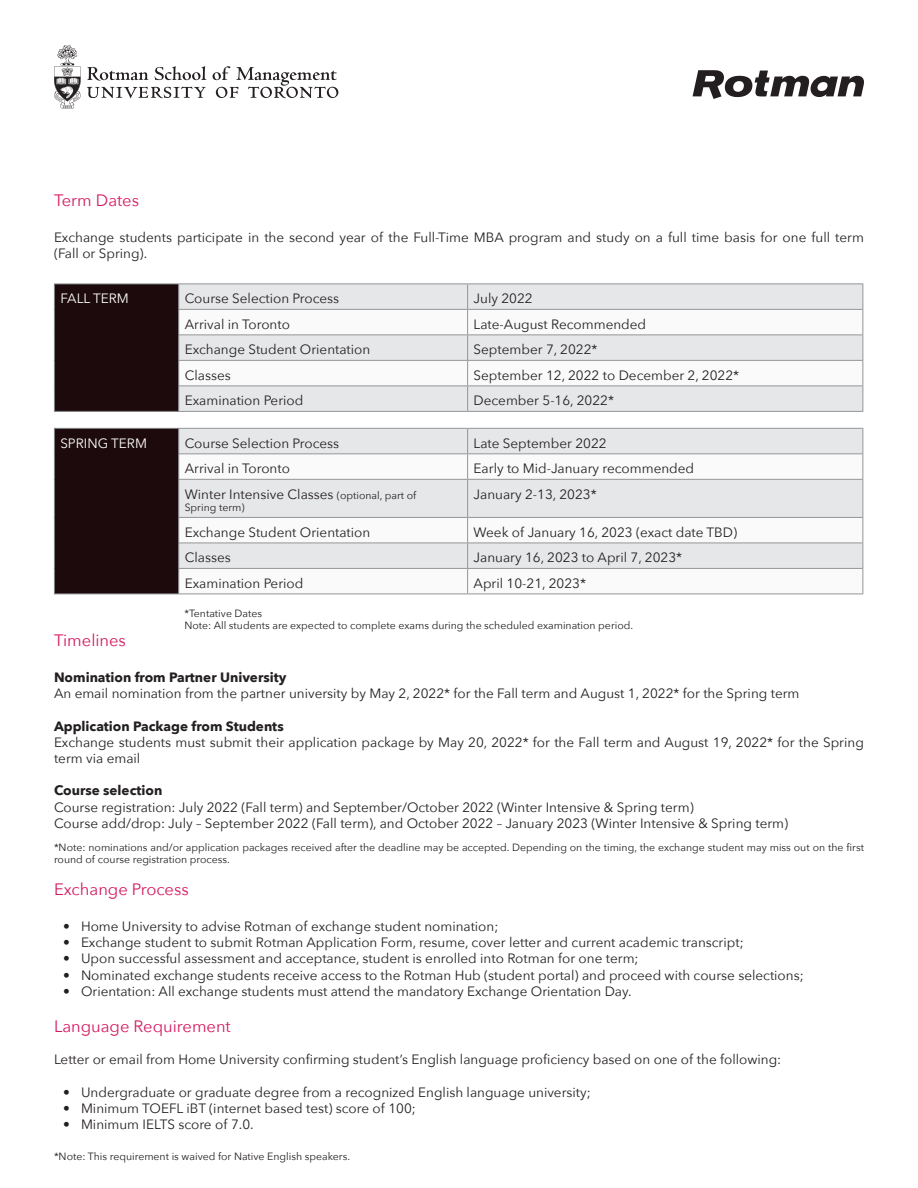
<style>
.page{position:relative;width:918px;height:1188px;background:#fff}
.page>*{position:absolute;margin:0;border:0;box-sizing:border-box;transform-origin:0 0}
.t1{font:16.5px "Avenir Next";color:#d41a61}
.t2{font:13.5px/16.2px "Avenir Next";color:#231f20}
.t3{font:700 13.5px "Avenir Next";color:#231f20}
.t4{font:13.5px "Avenir Next";color:#fff}
.t5{font:10.5px/12.6px "Avenir Next";color:#231f20}
.s1{font-size:10.5px}
</style>
<div class="page">
<svg style="left:87px;top:66px;width:251px;height:32px"></svg>
<svg style="left:54px;top:45px;width:27px;height:64px"></svg>
<svg style="left:693px;top:70px;width:171px;height:29px"></svg>
<div style="left:54px;top:284px;width:125px;height:127px;background:#1d0a0c"></div>
<div style="left:179px;top:285px;width:683px;height:126px;background:#e6e7e9"></div>
<svg style="left:179px;top:310px;width:683px;height:76px"></svg>
<hr style="left:54px;top:284px;width:125px;height:1px;background:#939598">
<svg style="left:54px;top:284px;width:1px;height:127px"></svg>
<hr style="left:54px;top:411px;width:125px;height:1px;background:#939598">
<hr style="left:179px;top:284px;width:289px;height:1px;background:#939598">
<hr style="left:468px;top:284px;width:395px;height:1px;background:#939598">
<hr style="left:178px;top:309px;width:290px;height:1px;background:#939598">
<hr style="left:468px;top:309px;width:395px;height:1px;background:#939598">
<hr style="left:178px;top:334px;width:290px;height:1px;background:#939598">
<hr style="left:468px;top:334px;width:395px;height:1px;background:#939598">
<hr style="left:178px;top:360px;width:290px;height:1px;background:#939598">
<hr style="left:468px;top:360px;width:395px;height:1px;background:#939598">
<hr style="left:178px;top:386px;width:290px;height:1px;background:#939598">
<svg style="left:178px;top:284px;width:1px;height:127px"></svg>
<hr style="left:468px;top:386px;width:395px;height:1px;background:#939598">
<svg style="left:467px;top:284px;width:1px;height:127px"></svg>
<svg style="left:862px;top:284px;width:1px;height:127px"></svg>
<hr style="left:179px;top:411px;width:289px;height:1px;background:#939598">
<hr style="left:468px;top:411px;width:395px;height:1px;background:#939598">
<div style="left:54px;top:428px;width:125px;height:166px;background:#1d0a0c"></div>
<div style="left:179px;top:429px;width:683px;height:24px;background:#e6e7e9"></div>
<svg style="left:179px;top:454px;width:683px;height:140px"></svg>
<hr style="left:54px;top:428px;width:125px;height:1px;background:#939598">
<svg style="left:54px;top:429px;width:1px;height:50px"></svg>
<hr style="left:54px;top:479px;width:1px;height:38px;background:#939598">
<svg style="left:54px;top:517px;width:1px;height:77px"></svg>
<hr style="left:54px;top:594px;width:125px;height:1px;background:#939598">
<hr style="left:179px;top:428px;width:289px;height:1px;background:#939598">
<hr style="left:468px;top:428px;width:395px;height:1px;background:#939598">
<hr style="left:178px;top:453px;width:290px;height:1px;background:#939598">
<svg style="left:178px;top:429px;width:1px;height:50px"></svg>
<hr style="left:468px;top:453px;width:395px;height:1px;background:#939598">
<svg style="left:467px;top:429px;width:1px;height:50px"></svg>
<svg style="left:862px;top:429px;width:1px;height:50px"></svg>
<hr style="left:178px;top:479px;width:290px;height:1px;background:#939598">
<hr style="left:178px;top:480px;width:1px;height:37px;background:#939598">
<hr style="left:468px;top:479px;width:395px;height:1px;background:#939598">
<hr style="left:467px;top:480px;width:1px;height:37px;background:#939598">
<hr style="left:862px;top:480px;width:1px;height:37px;background:#939598">
<hr style="left:178px;top:517px;width:290px;height:1px;background:#939598">
<hr style="left:468px;top:517px;width:395px;height:1px;background:#939598">
<hr style="left:178px;top:543px;width:290px;height:1px;background:#939598">
<hr style="left:468px;top:543px;width:395px;height:1px;background:#939598">
<hr style="left:178px;top:568px;width:290px;height:1px;background:#939598">
<svg style="left:178px;top:518px;width:1px;height:76px"></svg>
<hr style="left:468px;top:568px;width:395px;height:1px;background:#939598">
<svg style="left:467px;top:518px;width:1px;height:76px"></svg>
<svg style="left:862px;top:518px;width:1px;height:76px"></svg>
<hr style="left:179px;top:594px;width:289px;height:1px;background:#939598">
<hr style="left:468px;top:594px;width:395px;height:1px;background:#939598">
<p class="t1" style="left:54px;top:186px;width:87px">Term Dates</p>
<p class="t2" style="left:54px;top:228px;width:812px">Exchange students participate in the second year of the Full-Time MBA program and study on a full time basis for one full term (Fall or Spring).</p>
<p class="t4" style="left:60px;top:287px;width:70px">FALL TERM</p>
<p class="t2" style="left:185px;top:290px;width:156px">Course Selection Process</p>
<p class="t2" style="left:474px;top:290px;width:61px">July 2022</p>
<p class="t2" style="left:185px;top:316px;width:107px">Arrival in Toronto</p>
<p class="t2" style="left:474px;top:316px;width:174px">Late-August Recommended</p>
<p class="t2" style="left:185px;top:341px;width:187px">Exchange Student Orientation</p>
<p class="t2" style="left:474px;top:341px;width:126px">September 7, 2022*</p>
<p class="t2" style="left:185px;top:367px;width:48px">Classes</p>
<p class="t2" style="left:474px;top:367px;width:267px">September 12, 2022 to December 2, 2022*</p>
<p class="t2" style="left:185px;top:392px;width:120px">Examination Period</p>
<p class="t2" style="left:474px;top:392px;width:142px">December 5-16, 2022*</p>
<p class="t4" style="left:60px;top:432px;width:88px">SPRING TERM</p>
<p class="t2" style="left:185px;top:434px;width:156px">Course Selection Process</p>
<p class="t2" style="left:474px;top:434px;width:135px">Late September 2022</p>
<p class="t2" style="left:185px;top:460px;width:107px">Arrival in Toronto</p>
<p class="t2" style="left:474px;top:460px;width:222px">Early to Mid-January recommended</p>
<p class="t2" style="left:185px;top:485px;width:233px">Winter Intensive Classes <span class="s1">(optional, part of</span></p>
<p class="t5" style="left:185px;top:501px;width:61px">Spring term)</p>
<p class="t2" style="left:474px;top:485px;width:125px">January 2-13, 2023*</p>
<p class="t2" style="left:185px;top:524px;width:187px">Exchange Student Orientation</p>
<p class="t2" style="left:474px;top:524px;width:265px">Week of January 16, 2023 (exact date TBD)</p>
<p class="t2" style="left:185px;top:549px;width:48px">Classes</p>
<p class="t2" style="left:474px;top:549px;width:210px">January 16, 2023 to April 7, 2023*</p>
<p class="t2" style="left:185px;top:575px;width:120px">Examination Period</p>
<p class="t2" style="left:474px;top:575px;width:114px">April 10-21, 2023*</p>
<p class="t5" style="left:184px;top:606px;width:79px">*Tentative Dates</p>
<p class="t5" style="left:184px;top:619px;width:450px">Note: All students are expected to complete exams during the scheduled examination period.</p>
<p class="t1" style="left:54px;top:626px;width:73px">Timelines</p>
<p class="t3" style="left:54px;top:665px;width:234px">Nomination from Partner University</p>
<p class="t2" style="left:54px;top:685px;width:747px">An email nomination from the partner university by May 2, 2022* for the Fall term and August 1, 2022* for the Spring term</p>
<p class="t3" style="left:54px;top:714px;width:231px">Application Package from Students</p>
<p class="t2" style="left:54px;top:733px;width:811px">Exchange students must submit their application package by May 20, 2022* for the Fall term and August 19, 2022* for the Spring term via email</p>
<p class="t3" style="left:54px;top:779px;width:110px">Course selection</p>
<p class="t2" style="left:54px;top:798px;width:641px">Course registration: July 2022 (Fall term) and September/October 2022 (Winter Intensive &amp; Spring term)</p>
<p class="t2" style="left:54px;top:814px;width:736px">Course add/drop: July – September 2022 (Fall term), and October 2022 – January 2023 (Winter Intensive &amp; Spring term)</p>
<p class="t5" style="left:54px;top:840px;width:812px">*Note: nominations and/or application packages received after the deadline may be accepted. Depending on the timing, the exchange student may miss out on the first round of course registration process.</p>
<p class="t1" style="left:54px;top:875px;width:136px">Exchange Process</p>
<p class="t2" style="left:63px;top:918px;width:437px">• Home University to advise Rotman of exchange student nomination;</p>
<p class="t2" style="left:63px;top:934px;width:682px">• Exchange student to submit Rotman Application Form, resume, cover letter and current academic transcript;</p>
<p class="t2" style="left:63px;top:950px;width:577px">• Upon successful assessment and acceptance, student is enrolled into Rotman for one term;</p>
<p class="t2" style="left:63px;top:966px;width:742px">• Nominated exchange students receive access to the Rotman Hub (student portal) and proceed with course selections;</p>
<p class="t2" style="left:63px;top:982px;width:570px">• Orientation: All exchange students must attend the mandatory Exchange Orientation Day.</p>
<p class="t1" style="left:54px;top:1012px;width:178px">Language Requirement</p>
<p class="t2" style="left:54px;top:1051px;width:729px">Letter or email from Home University confirming student’s English language proficiency based on one of the following:</p>
<p class="t2" style="left:63px;top:1083px;width:529px">• Undergraduate or graduate degree from a recognized English language university;</p>
<p class="t2" style="left:63px;top:1099px;width:354px">• Minimum TOEFL iBT (internet based test) score of 100;</p>
<p class="t2" style="left:63px;top:1116px;width:192px">• Minimum IELTS score of 7.0.</p>
<p class="t5" style="left:54px;top:1149px;width:298px">*Note: This requirement is waived for Native English speakers.</p>
</div>
